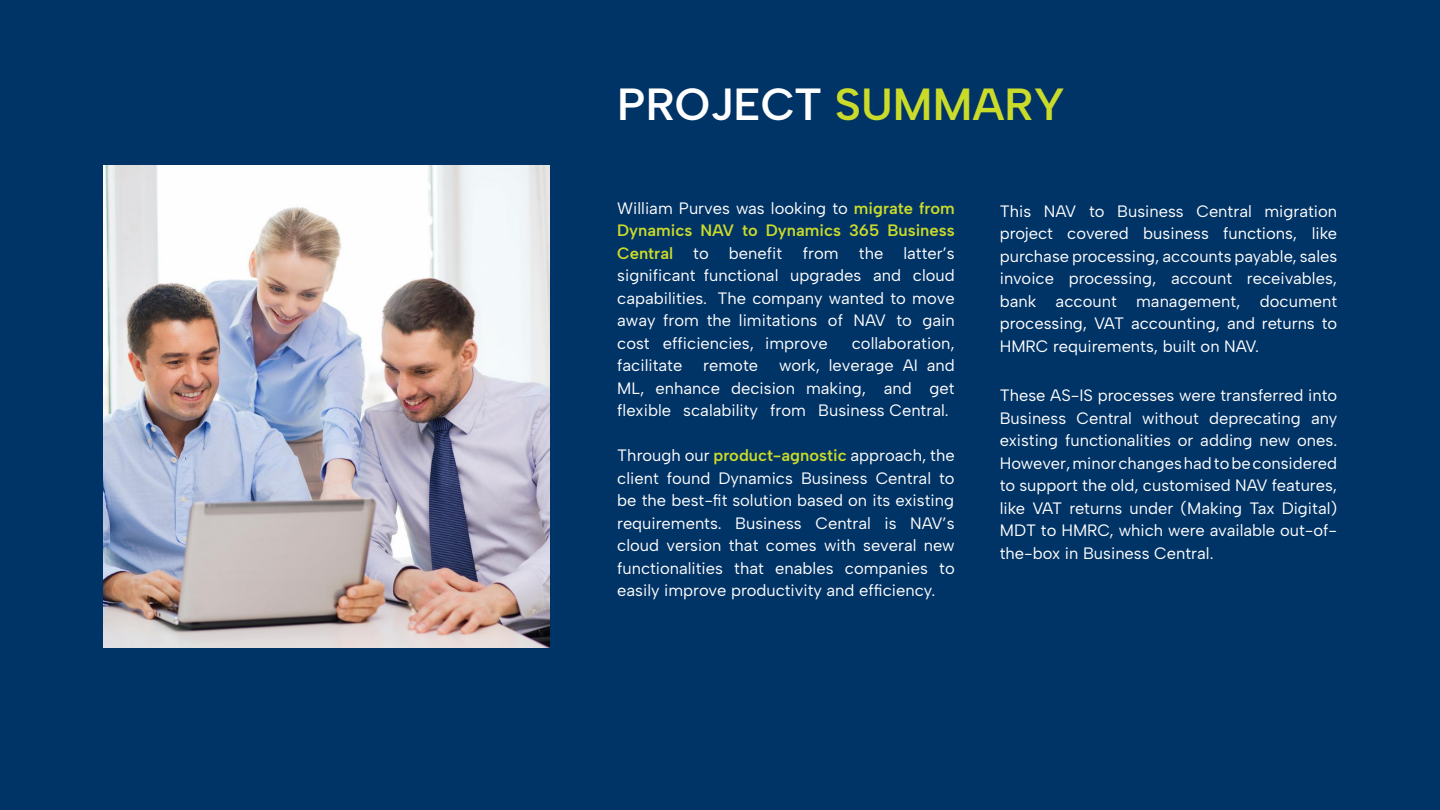
<style>
.page{position:relative;width:1440px;height:810px;background:#036}
.page>*{position:absolute;margin:0;border:0;box-sizing:border-box;transform-origin:0 0}
.t1{font:600 45px "Albert Sans";color:#fff}
.t2{font:16.5px/22.5px "Albert Sans";color:#fff;text-align:justify}
.t3{font:600 16.5px/22.5px "Albert Sans";color:#cbdb2a;text-align:justify}
.s1{color:#cbdb2a}
.s2{font-weight:400;color:#fff}
.s3{font-weight:600;color:#cbdb2a}
</style>
<div class="page">
<img style="left:104px;top:166px;width:445px;height:481px">
<p class="t1" style="left:617px;top:77px;width:449px">PROJECT <span class="s1">SUMMARY</span></p>
<p class="t3" style="left:617px;top:197px;width:339px"><span class="s2">William Purves was looking to</span> migrate from Dynamics NAV to Dynamics 365 Business Central <span class="s2">to benefit</span></p>
<p class="t2" style="left:617px;top:242px;width:339px;text-indent:186px">from the latter’s significant functional upgrades and cloud capabilities. The company wanted to move away from the limitations of NAV to gain cost efficiencies, improve</p>
<p class="t2" style="left:852px;top:332px;width:104px">collaboration,</p>
<p class="t2" style="left:617px;top:354px;width:67px">facilitate</p>
<p class="t2" style="left:703px;top:354px;width:56px">remote</p>
<p class="t2" style="left:617px;top:354px;width:339px;text-indent:162px">work, leverage AI and ML, enhance decision making, and get flexible scalability from Business Central.</p>
<p class="t2" style="left:617px;top:444px;width:339px">Through our <span class="s3">product-agnostic</span> approach, the client found Dynamics Business Central to be the best-fit solution based on its existing requirements. Business Central is NAV’s cloud version that comes with several new functionalities that enables companies to easily improve productivity and efficiency.</p>
<p class="t2" style="left:1000px;top:200px;width:339px">This NAV to Business Central migration project covered business functions, like purchase processing, accounts payable, sales invoice processing, account receivables, bank account management, document processing, VAT accounting, and returns to HMRC requirements, built on NAV.</p>
<p class="t2" style="left:1000px;top:384px;width:339px">These AS-IS processes were transferred into Business Central without deprecating any existing functionalities or adding new ones.<br>However, minor changes had to be considered to support the old, customised NAV features, like VAT returns under (Making Tax Digital)<br>MDT to HMRC, which were available out-of&shy;the-box in Business Central.</p>
</div>
